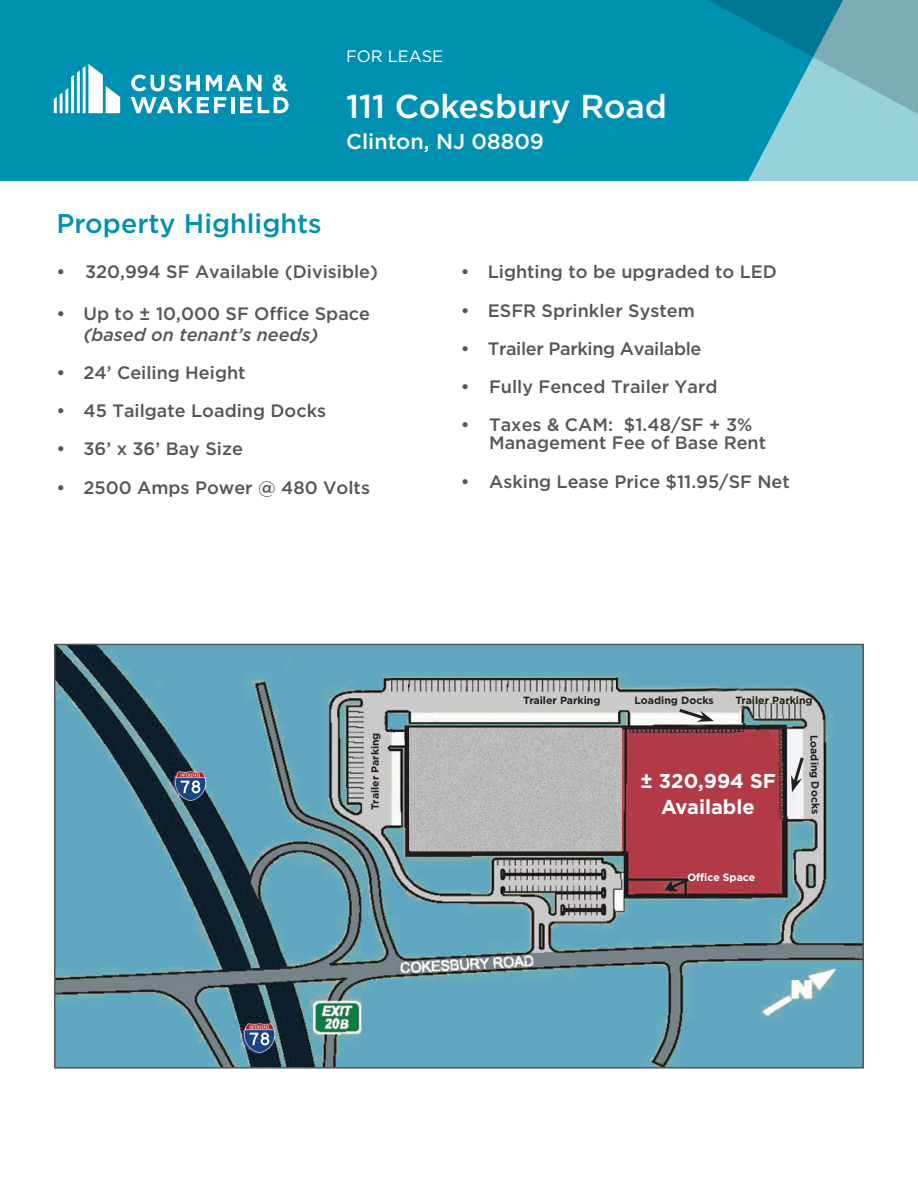
<style>
.page{position:relative;width:918px;height:1188px;background:#fff}
.page>*{position:absolute;margin:0;border:0;box-sizing:border-box;transform-origin:0 0}
.t1{font:500 33.15px "Gotham";letter-spacing:-.005em;color:#fff}
.t2{font:500 27px "Gotham";color:#0091b3}
.t3{font:500 21.6px "Gotham";color:#fff}
.t4{font:700 20.1px/25.8px "Gotham";color:#fff;text-align:center}
.t5{font:500 18px/18px "Gotham";color:#535759}
.t6{font:500 18px "Gotham";letter-spacing:-.02em;color:#535759}
.t7{font:italic 500 18px "Gotham";color:#535759}
.t8{font:16.5px "Gotham";color:#fff}
.t9{font:700 10.5px "Gotham";color:#231f20}
.t10{font:700 10.5px "Gotham";color:#fff}
</style>
<div class="page">
<div style="left:0;top:0;width:918px;height:181px;background:#0091b2"></div>
<svg style="left:709px;top:0;width:209px;height:181px"></svg>
<svg style="left:54px;top:64px;width:66px;height:49px"></svg>
<hr style="left:231px;top:97px;width:4px;height:16px;background:#fff">
<svg style="left:240px;top:97px;width:12px;height:16px"></svg>
<svg style="left:258px;top:97px;width:31px;height:16px"></svg>
<svg style="left:131px;top:75px;width:69px;height:16px"></svg>
<svg style="left:206px;top:75px;width:56px;height:16px"></svg>
<svg style="left:131px;top:97px;width:95px;height:16px"></svg>
<svg style="left:272px;top:75px;width:16px;height:16px"></svg>
<img style="left:57px;top:647px;width:804px;height:419px">
<div style="left:54px;top:644px;width:810px;height:425px;border:2px solid #535759"></div>
<div style="left:409px;top:728px;width:213px;height:123px;background:#bbbaba"></div>
<svg style="left:676px;top:707px;width:38px;height:15px"></svg>
<svg style="left:791px;top:754px;width:15px;height:38px"></svg>
<img style="left:176px;top:771px;width:29px;height:30px">
<img style="left:245px;top:1023px;width:29px;height:30px">
<p class="t8" style="left:346px;top:45px;width:99px">FOR LEASE</p>
<h2 class="t2" style="left:57px;top:206px;width:267px">Property Highlights</h2>
<h1 class="t1" style="left:346px;top:85px;width:322px">111 Cokesbury Road</h1>
<p class="t3" style="left:346px;top:127px;width:199px">Clinton, NJ 08809</p>
<p class="t5" style="left:57px;top:263px;width:323px">• 320,994 SF Available (Divisible)</p>
<p class="t5" style="left:57px;top:304px;width:315px">• Up to ± 10,000 SF Office Space</p>
<p class="t7" style="left:84px;top:323px;width:237px">(based on tenant’s needs)</p>
<p class="t5" style="left:57px;top:363px;width:191px">• 24’ Ceiling Height</p>
<p class="t5" style="left:57px;top:402px;width:271px">• 45 Tailgate Loading Docks</p>
<p class="t5" style="left:57px;top:440px;width:188px">• 36’ x 36’ Bay Size</p>
<p class="t5" style="left:57px;top:478px;width:315px">• 2500 Amps Power @ 480 Volts</p>
<p class="t9" style="left:368px;top:810px;width:79px;rotate:-90deg">Trailer Parking</p>
<p class="t5" style="left:461px;top:263px;width:318px">• Lighting to be upgraded to LED</p>
<p class="t5" style="left:461px;top:301px;width:236px">• ESFR Sprinkler System</p>
<p class="t6" style="left:461px;top:337px;width:242px">• Trailer Parking Available</p>
<p class="t5" style="left:461px;top:378px;width:258px">• Fully Fenced Trailer Yard</p>
<p class="t5" style="left:489px;top:416px;width:279px;text-indent:-28px">• Taxes &amp; CAM: $1.48/SF + 3%<br>Management Fee of Base Rent</p>
<p class="t5" style="left:461px;top:472px;width:331px">• Asking Lease Price $11.95/SF Net</p>
<p class="t9" style="left:523px;top:693px;width:79px">Trailer Parking</p>
<p class="t9" style="left:635px;top:693px;width:81px">Loading Docks</p>
<p class="t9" style="left:735px;top:693px;width:79px">Trailer Parking</p>
<p class="t9" style="left:821px;top:735px;width:81px;rotate:89deg">Loading Docks</p>
<p class="t4" style="left:640px;top:768px;width:137px">± 320,994 SF<br>Available</p>
<p class="t10" style="left:687px;top:870px;width:69px">Office Space</p>
</div>
